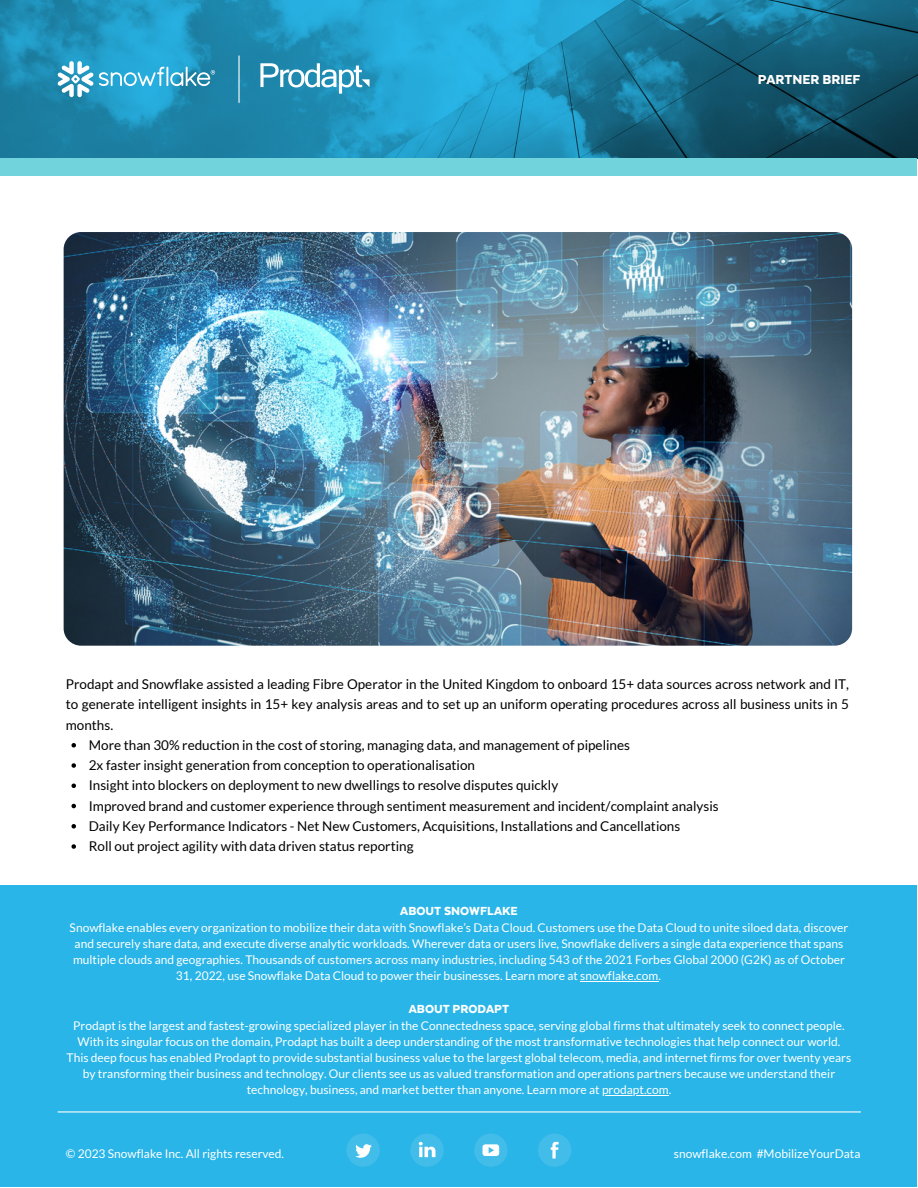
<style>
.page{position:relative;width:918px;height:1188px;background:#fff}
.page>*{position:absolute;margin:0;border:0;box-sizing:border-box;transform-origin:0 0}
.t1{font:900 15px "Texta";color:#fff}
.t2{font:13.5px/20.2px "Lato";color:#000}
.t3{font:900 13.5px "Texta";color:#fff}
.t4{font:12px/16px "Lato";color:#fff;text-align:center}
</style>
<div class="page">
<img style="left:0;top:0;width:918px;height:159px">
<svg style="left:58px;top:61px;width:157px;height:36px;background:#4fb0d2"></svg>
<hr style="left:238px;top:56px;width:2px;height:47px;background:#fff">
<div style="left:0;top:158px;width:917px;height:17px;background:#71d3dc"></div>
<svg style="left:71px;top:743px;width:5px;height:5px"></svg>
<svg style="left:71px;top:763px;width:5px;height:5px"></svg>
<svg style="left:71px;top:784px;width:5px;height:4px"></svg>
<svg style="left:71px;top:804px;width:5px;height:4px"></svg>
<svg style="left:71px;top:824px;width:5px;height:5px"></svg>
<svg style="left:71px;top:844px;width:5px;height:5px"></svg>
<div style="left:0;top:885px;width:917px;height:302px;background:#29b5e8"></div>
<div style="left:346px;top:1134px;width:34px;height:33px;background:#42bce9;border-radius:50%"></div>
<svg style="left:355px;top:1144px;width:17px;height:14px"></svg>
<div style="left:538px;top:1134px;width:33px;height:33px;background:#42bce9;border-radius:16px"></div>
<svg style="left:551px;top:1142px;width:8px;height:17px"></svg>
<div style="left:410px;top:1134px;width:34px;height:33px;background:#42bce9;border-radius:50%"></div>
<svg style="left:419px;top:1142px;width:16px;height:15px"></svg>
<div style="left:474px;top:1134px;width:34px;height:33px;background:#42bce9;border-radius:50%"></div>
<svg style="left:483px;top:1144px;width:16px;height:12px"></svg>
<hr style="left:58px;top:1111px;width:803px;height:2px;background:#fff">
<img style="left:64px;top:232px;width:788px;height:413px;border-radius:17px">
<hr style="left:580px;top:981px;width:78px;height:1px;background:#fff">
<hr style="left:602px;top:1095px;width:67px;height:1px;background:#fff">
<svg style="left:260px;top:63px;width:110px;height:31px"></svg>
<p class="t1" style="left:758px;top:68px;width:104px">PARTNER BRIEF</p>
<p class="t2" style="left:66px;top:674px;width:785px;text-align:justify">Prodapt and Snowflake assisted a leading Fibre Operator in the United Kingdom to onboard 15+ data sources across network and IT, to generate intelligent insights in 15+ key analysis areas and to set up an uniform operating procedures across all business units in 5 months.</p>
<p class="t2" style="left:89px;top:734px;width:631px">More than 30% reduction in the cost of storing, managing data, and management of pipelines<br>2x faster insight generation from conception to operationalisation<br>Insight into blockers on deployment to new dwellings to resolve disputes quickly<br>Improved brand and customer experience through sentiment measurement and incident/complaint analysis Daily Key Performance Indicators - Net New Customers, Acquisitions, Installations and Cancellations<br>Roll out project agility with data driven status reporting</p>
<p class="t3" style="left:400px;top:900px;width:119px">ABOUT SNOWFLAKE</p>
<p class="t4" style="left:70px;top:919px;width:780px">Snowflake enables every organization to mobilize their data with Snowflake’s Data Cloud. Customers use the Data Cloud to unite siloed data, discover</p>
<p class="t4" style="left:75px;top:935px;width:770px">and securely share data, and execute diverse analytic workloads. Wherever data or users live, Snowflake delivers a single data experience that spans</p>
<p class="t4" style="left:73px;top:951px;width:773px">multiple clouds and geographies. Thousands of customers across many industries, including 543 of the 2021 Forbes Global 2000 (G2K) as of October</p>
<p class="t4" style="left:176px;top:967px;width:486px">31, 2022, use Snowflake Data Cloud to power their businesses. Learn more at snowflake.com.</p>
<p class="t3" style="left:409px;top:998px;width:102px">ABOUT PRODAPT</p>
<p class="t4" style="left:67px;top:1017px;width:786px">Prodapt is the largest and fastest-growing specialized player in the Connectedness space, serving global firms that ultimately seek to connect people.<br>With its singular focus on the domain, Prodapt has built a deep understanding of the most transformative technologies that help connect our world.<br>This deep focus has enabled Prodapt to provide substantial business value to the largest global telecom, media, and internet firms for over twenty years by transforming their business and technology. Our clients see us as valued transformation and operations partners because we understand their technology, business, and market better than anyone. Learn more at prodapt.com.</p>
<p class="t4" style="left:66px;top:1145px;width:220px">© 2023 Snowflake Inc. All rights reserved.</p>
<p class="t4" style="left:674px;top:1145px;width:188px">snowflake.com #MobilizeYourData</p>
</div>
